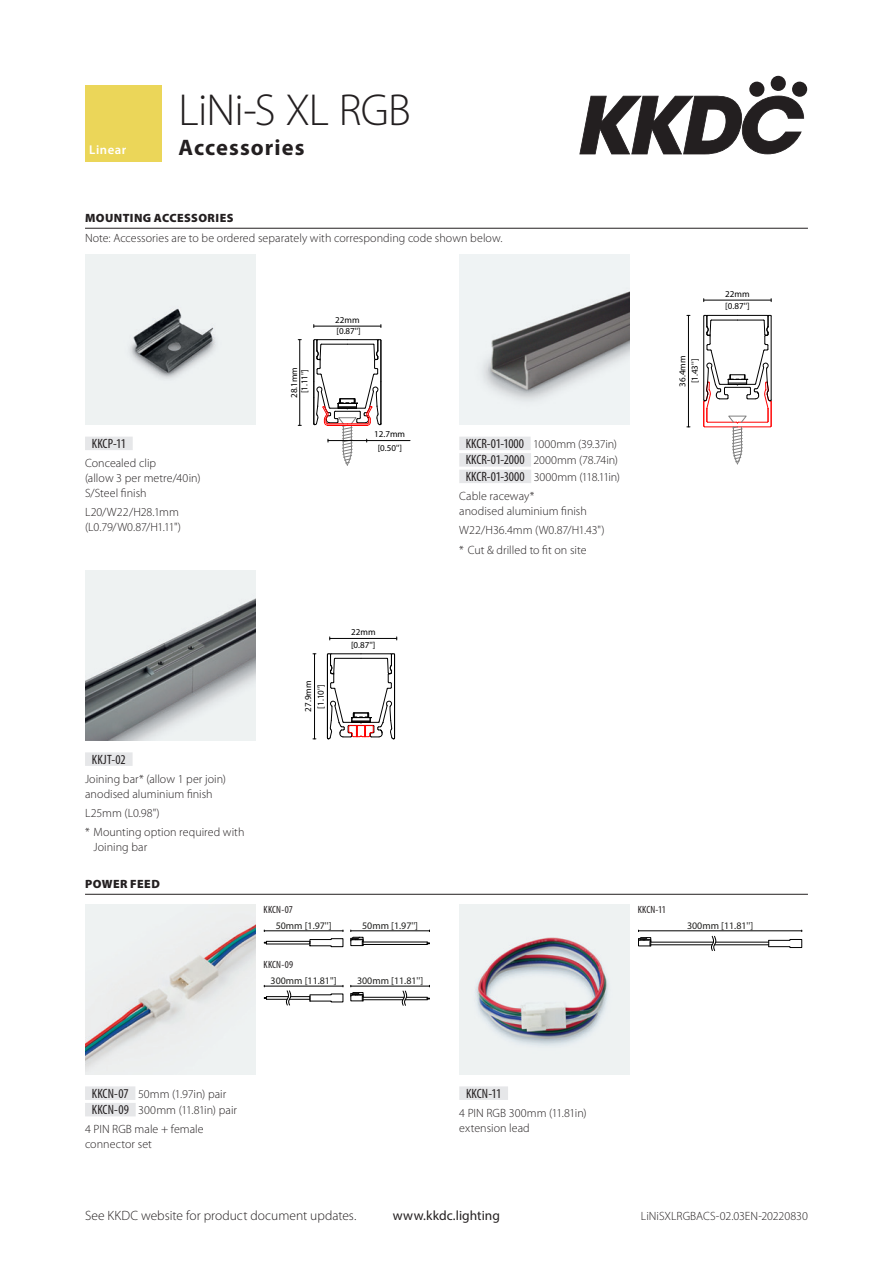
<style>
.page{position:relative;width:893px;height:1263px;background:#fff}
.page>*{position:absolute;margin:0;border:0;box-sizing:border-box;transform-origin:0 0}
.title_line1{font:300 45px "Myriad Pro";letter-spacing:-.02em;color:#231f20}
.title_line2{font:700 22.5px "Myriad Pro";letter-spacing:.045em;color:#231f20}
.t1{font:300 13.5px "Myriad Pro";color:#231f20}
.Product_code{font:condensed 13.5px "Myriad Pro";letter-spacing:.005em;color:#231f20}
.t2{font:13.5px "Myriad Pro";letter-spacing:.005em;color:#231f20}
.t3{font:600 12.75px "Myriad Pro";letter-spacing:.04em;color:#fff}
.body{font:300 12px/15px "Myriad Pro";letter-spacing:.005em;color:#231f20}
.Product_code-2{font:300 12px/16.5px "Myriad Pro";letter-spacing:-.005em;color:#231f20}
.Section_sub_text{font:300 12px "Myriad Pro";letter-spacing:.005em;color:#231f20}
.body_asterisked{font:300 12px/15px "Myriad Pro";letter-spacing:.005em;color:#231f20}
.Section_heading_top{font:900 12px "Myriad Pro";letter-spacing:.035em;color:#231f20}
.Section_heading_othe{font:900 12px "Myriad Pro";letter-spacing:.035em;color:#231f20}
.Product_code_no_tint{font:condensed 10.5px "Myriad Pro";letter-spacing:.015em;color:#231f20}
.t4{font:10.05px "Myriad Pro";color:#20201e}
.t5{font:9.15px/12.3px "Myriad Pro";color:#000}
.t6{font:9px/10.4px "Myriad Pro";color:#000;text-align:center}
.s1{font-weight:400;font-stretch:condensed;font-size:13.5px}
</style>
<div class="page">
<svg style="left:579px;top:96px;width:225px;height:58px"></svg>
<svg style="left:749px;top:81px;width:16px;height:16px"></svg>
<div style="left:770px;top:76px;width:16px;height:15px;background:#231f20;border-radius:50%"></div>
<div style="left:792px;top:81px;width:15px;height:16px;background:#231f20;border-radius:50%"></div>
<div style="left:85px;top:85px;width:77px;height:77px;background:#ebd659"></div>
<hr style="left:85px;top:228px;width:723px;height:1px;background:#231f20">
<hr style="left:85px;top:894px;width:723px;height:1px;background:#231f20">
<img style="left:85px;top:255px;width:170px;height:170px">
<hr style="left:381px;top:340px;width:1px;height:42px;background:#000">
<hr style="left:381px;top:382px;width:1px;height:42px;background:#000">
<hr style="left:314px;top:326px;width:67px;height:1px;background:#000">
<hr style="left:299px;top:340px;width:1px;height:85px;background:#000">
<svg style="left:314px;top:339px;width:67px;height:127px"></svg>
<hr style="left:328px;top:440px;width:82px;height:1px;background:#000">
<img style="left:459px;top:255px;width:170px;height:170px">
<svg style="left:703px;top:315px;width:69px;height:149px"></svg>
<hr style="left:704px;top:300px;width:67px;height:1px;background:#000">
<hr style="left:688px;top:315px;width:1px;height:112px;background:#000">
<div style="left:85px;top:437px;width:48px;height:13px;background:#e6e7e9"></div>
<div style="left:459px;top:437px;width:72px;height:13px;background:#e6e7e9"></div>
<div style="left:459px;top:453px;width:72px;height:14px;background:#e6e7e9"></div>
<div style="left:459px;top:470px;width:72px;height:13px;background:#e6e7e9"></div>
<img style="left:85px;top:571px;width:170px;height:170px">
<svg style="left:327px;top:653px;width:68px;height:87px"></svg>
<hr style="left:314px;top:654px;width:1px;height:85px;background:#000">
<hr style="left:330px;top:638px;width:67px;height:1px;background:#000">
<div style="left:85px;top:752px;width:48px;height:14px;background:#e6e7e9"></div>
<img style="left:85px;top:905px;width:170px;height:170px">
<hr style="left:363px;top:942px;width:64px;height:1px;background:#000">
<svg style="left:351px;top:937px;width:13px;height:9px"></svg>
<svg style="left:264px;top:938px;width:79px;height:9px"></svg>
<hr style="left:264px;top:930px;width:79px;height:1px;background:#000">
<hr style="left:363px;top:944px;width:64px;height:1px;background:#000">
<hr style="left:351px;top:930px;width:78px;height:1px;background:#000">
<hr style="left:363px;top:997px;width:41px;height:1px;background:#000">
<hr style="left:363px;top:999px;width:40px;height:1px;background:#000">
<svg style="left:351px;top:985px;width:13px;height:16px"></svg>
<hr style="left:351px;top:986px;width:78px;height:1px;background:#000">
<svg style="left:264px;top:985px;width:80px;height:20px"></svg>
<svg style="left:402px;top:985px;width:28px;height:20px"></svg>
<img style="left:459px;top:905px;width:170px;height:170px">
<hr style="left:651px;top:942px;width:62px;height:1px;background:#000">
<hr style="left:716px;top:942px;width:53px;height:1px;background:#000">
<hr style="left:651px;top:944px;width:61px;height:1px;background:#000">
<hr style="left:714px;top:944px;width:55px;height:1px;background:#000">
<svg style="left:638px;top:937px;width:13px;height:9px"></svg>
<hr style="left:638px;top:930px;width:164px;height:1px;background:#000">
<svg style="left:711px;top:936px;width:5px;height:15px"></svg>
<svg style="left:768px;top:939px;width:34px;height:9px"></svg>
<div style="left:85px;top:1086px;width:50px;height:14px;background:#e6e7e9"></div>
<div style="left:85px;top:1103px;width:51px;height:13px;background:#e6e7e9"></div>
<div style="left:459px;top:1086px;width:49px;height:14px;background:#e6e7e9"></div>
<p class="t3" style="left:89px;top:142px;width:38px">Linear</p>
<p class="title_line1" style="left:179px;top:83px;width:234px">LiNi-S XL RGB</p>
<p class="title_line2" style="left:179px;top:133px;width:127px">Accessories</p>
<p class="Section_heading_top" style="left:85px;top:210px;width:150px">MOUNTING ACCESSORIES</p>
<p class="Section_sub_text" style="left:85px;top:231px;width:419px">Note: Accessories are to be ordered separately with corresponding code shown below.</p>
<p class="Product_code" style="left:92px;top:435px;width:36px">KKCP-11</p>
<p class="body" style="left:85px;top:455px;width:117px">Concealed clip<br>(allow 3 per metre/40in)<br>S/Steel finish</p>
<p class="body" style="left:85px;top:505px;width:98px">L20/W22/H28.1mm (L0.79/W0.87/H1.11")</p>
<p class="t6" style="left:289px;top:398px;width:32px;rotate:-90deg">28.1mm [1.11'']</p>
<p class="t6" style="left:335px;top:315px;width:27px;text-align:left">22mm [0.87'']</p>
<p class="t6" style="left:374px;top:428px;width:32px;line-height:13.4px">12.7mm [0.50'']</p>
<p class="Product_code-2" style="left:466px;top:435px;width:153px"><span class="s1">KKCR-01-1000</span> 1000mm (39.37in)</p>
<p class="Product_code-2" style="left:466px;top:452px;width:154px"><span class="s1">KKCR-01-2000</span> 2000mm (78.74in)</p>
<p class="Product_code-2" style="left:466px;top:468px;width:156px"><span class="s1">KKCR-01-3000</span> 3000mm (118.11in)</p>
<p class="body" style="left:459px;top:488px;width:129px">Cable raceway*<br>anodised aluminium finish</p>
<p class="body" style="left:459px;top:523px;width:147px">W22/H36.4mm (W0.87/H1.43")</p>
<p class="body_asterisked" style="left:459px;top:542px;width:129px">* Cut &amp; drilled to fit on site</p>
<p class="t5" style="left:676px;top:387px;width:33px;text-align:center;rotate:-90deg">36.4mm [1.43'']</p>
<p class="t5" style="left:725px;top:288px;width:26px">22mm [0.87'']</p>
<p class="Product_code" style="left:92px;top:751px;width:36px">KKJT-02</p>
<p class="body" style="left:85px;top:771px;width:142px">Joining bar* (allow 1 per join) anodised aluminium finish</p>
<p class="body_asterisked" style="left:85px;top:805px;width:76px">L25mm (L0.98")</p>
<p class="body_asterisked" style="left:94px;top:825px;width:152px;text-indent:-9px">* Mounting option required with<br>Joining bar</p>
<p class="Section_heading_othe" style="left:85px;top:875px;width:76px">POWER FEED</p>
<p class="t6" style="left:302px;top:712px;width:32px;line-height:12.5px;rotate:-90deg">27.9mm [1.10'']</p>
<p class="t6" style="left:351px;top:626px;width:26px;line-height:12.3px;text-align:left">22mm [0.87'']</p>
<p class="Product_code_no_tint" style="left:264px;top:903px;width:31px">KKCN-07</p>
<p class="t4" style="left:276px;top:919px;width:57px">50mm [1.97'']</p>
<p class="t4" style="left:362px;top:919px;width:57px">50mm [1.97'']</p>
<p class="Product_code_no_tint" style="left:264px;top:958px;width:31px">KKCN-09</p>
<p class="t4" style="left:271px;top:974px;width:68px">300mm [11.81'']</p>
<p class="t4" style="left:357px;top:974px;width:68px">300mm [11.81'']</p>
<p class="Product_code_no_tint" style="left:638px;top:903px;width:30px">KKCN-11</p>
<p class="t4" style="left:687px;top:919px;width:68px">300mm [11.81'']</p>
<p class="Product_code-2" style="left:92px;top:1085px;width:147px"><span class="s1">KKCN-07</span> 50mm (1.97in) pair<br><span class="s1">KKCN-09</span> 300mm (11.81in) pair</p>
<p class="body" style="left:85px;top:1122px;width:120px">4 PIN RGB male + female connector set</p>
<p class="Product_code" style="left:466px;top:1085px;width:37px">KKCN-11</p>
<p class="body" style="left:459px;top:1105px;width:129px">4 PIN RGB 300mm (11.81in) extension lead</p>
<p class="t1" style="left:85px;top:1208px;width:273px">See KKDC website for product document updates.</p>
<p class="t2" style="left:393px;top:1207px;width:109px">www.kkdc.lighting</p>
<p class="Section_sub_text" style="left:641px;top:1209px;width:168px">LiNiSXLRGBACS-02.03EN-20220830</p>
</div>
